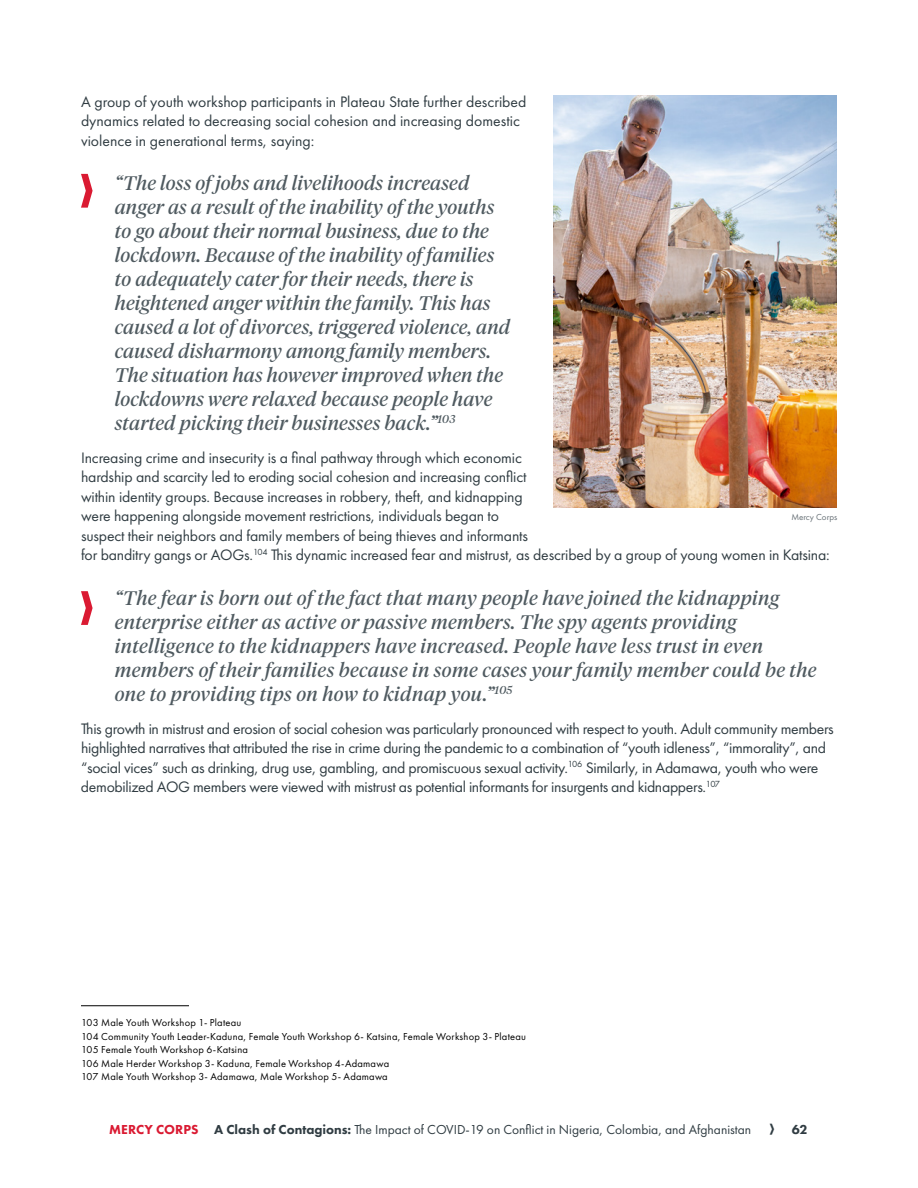
<style>
.page{position:relative;width:918px;height:1188px;background:#fff}
.page>*{position:absolute;margin:0;border:0;box-sizing:border-box;transform-origin:0 0}
.t1{font:italic 19.5px/24px "Tiempos Headline";letter-spacing:.01em;color:#4f5a60}
.t2{font:15.75px/19.5px "Futura PT";letter-spacing:-.01em;color:#303c42}
.t3{font:13.5px "Futura PT";color:#303c42}
.t4{font:800 13.5px "Futura PT";color:#303c42}
.t5{font:10.5px/13.5px "Futura PT";letter-spacing:.02em;color:#000}
.t6{font:9px "Futura PT";color:#687177}
.s1{font-weight:800;color:#da1a32}
.s2{font-weight:800}
</style>
<div class="page">
<hr style="left:81px;top:1005px;width:108px;height:1px;background:#000">
<svg style="left:81px;top:591px;width:12px;height:34px"></svg>
<svg style="left:81px;top:174px;width:12px;height:34px"></svg>
<img style="left:554px;top:95px;width:283px;height:413px">
<p class="t2" style="left:81px;top:91px;width:447px">A group of youth workshop participants in Plateau State further described dynamics related to decreasing social cohesion and increasing domestic violence in generational terms, saying:</p>
<p class="t1" style="left:115px;top:170px;width:397px">“The loss of jobs and livelihoods increased anger as a result of the inability of the youths to go about their normal business, due to the lockdown. Because of the inability of families to adequately cater for their needs, there is heightened anger within the family. This has caused a lot of divorces, triggered violence, and caused disharmony among family members.<br>The situation has however improved when the lockdowns were relaxed because people have started picking their businesses back.”<sup>103</sup></p>
<p class="t2" style="left:81px;top:448px;width:750px">Increasing crime and insecurity is a final pathway through which economic<br>hardship and scarcity led to eroding social cohesion and increasing conflict<br>within identity groups. Because increases in robbery, theft, and kidnapping<br>were happening alongside movement restrictions, individuals began to<br>suspect their neighbors and family members of being thieves and informants<br>for banditry gangs or AOGs.<sup>104</sup> This dynamic increased fear and mistrust, as described by a group of young women in Katsina:</p>
<p class="t1" style="left:115px;top:585px;width:703px">“The fear is born out of the fact that many people have joined the kidnapping enterprise either as active or passive members. The spy agents providing intelligence to the kidnappers have increased. People have less trust in even members of their families because in some cases your family member could be the one to providing tips on how to kidnap you.”<sup>105</sup></p>
<p class="t2" style="left:81px;top:718px;width:754px">This growth in mistrust and erosion of social cohesion was particularly pronounced with respect to youth. Adult community members highlighted narratives that attributed the rise in crime during the pandemic to a combination of “youth idleness”, “immorality”, and “social vices” such as drinking, drug use, gambling, and promiscuous sexual activity.<sup>106</sup> Similarly, in Adamawa, youth who were demobilized AOG members were viewed with mistrust as potential informants for insurgents and kidnappers.<sup>107</sup></p>
<p class="t6" style="left:791px;top:512px;width:47px">Mercy Corps</p>
<p class="t5" style="left:81px;top:1016px;width:447px">103 Male Youth Workshop 1- Plateau<br>104 Community Youth Leader-Kaduna, Female Youth Workshop 6- Katsina, Female Workshop 3- Plateau 105 Female Youth Workshop 6-Katsina<br>106 Male Herder Workshop 3- Kaduna, Female Workshop 4-Adamawa<br>107 Male Youth Workshop 3- Adamawa, Male Workshop 5- Adamawa</p>
<p class="t3" style="left:109px;top:1121px;width:644px"><span class="s1">MERCY CORPS</span> <span class="s2">A Clash of Contagions:</span> The Impact of COVID-19 on Conflict in Nigeria, Colombia, and Afghanistan</p>
<p class="t4" style="left:792px;top:1121px;width:17px">62</p>
</div>
